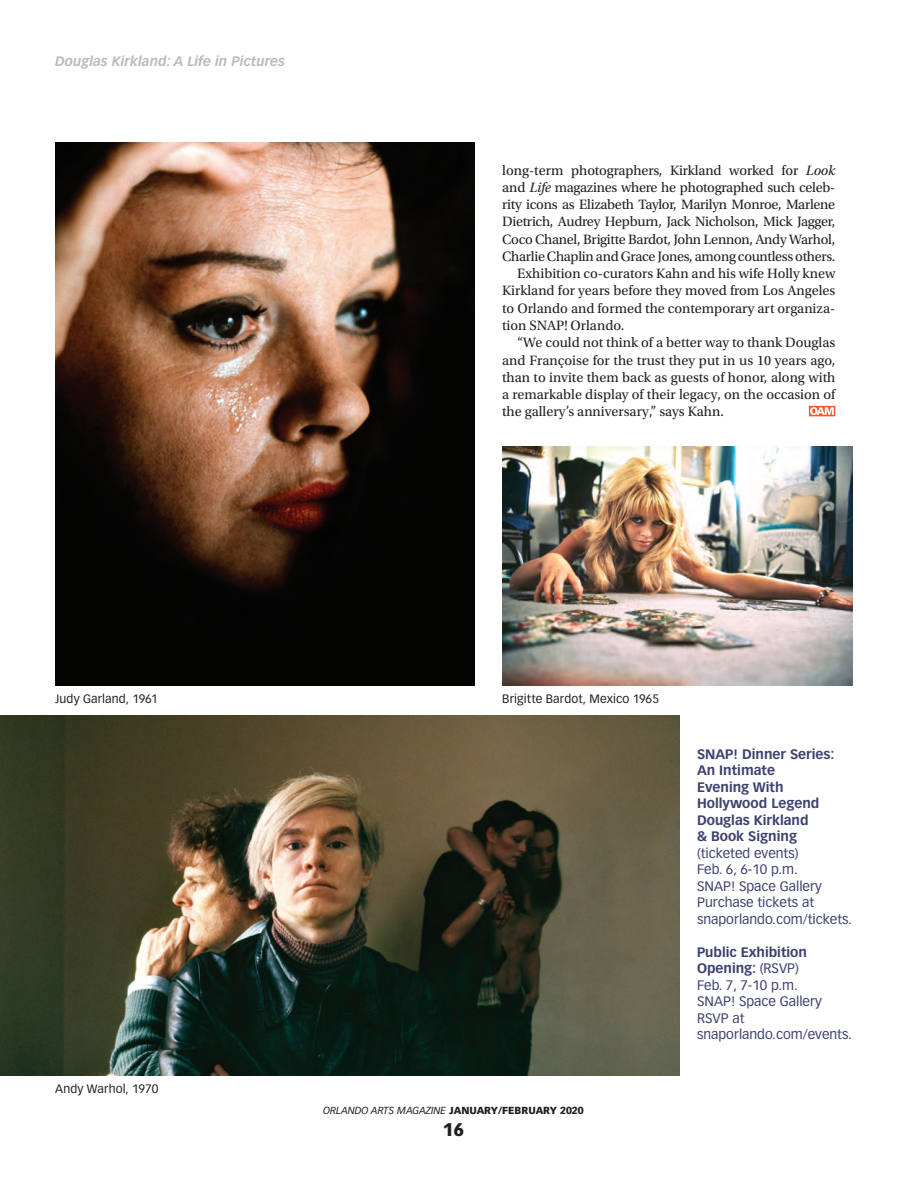
<style>
.page{position:relative;width:907px;height:1177px;background:#fff}
.page>*{position:absolute;margin:0;border:0;box-sizing:border-box;transform-origin:0 0}
.t1{font:900 18px "Vectora LT Std";color:#231f20}
.t2{font:14.25px "Utopia Std";letter-spacing:-.005em;color:#231f20}
.t3{font:13.5px/16.5px "Vectora LT Std";color:#3c4170}
.t4{font:700 13.5px/16.5px "Vectora LT Std";color:#3c4170}
.t5{font:italic 700 13.5px "Vectora LT Std";color:#bebab8}
.t6{font:12px "Vectora LT Std";letter-spacing:.01em;color:#231f20}
.t7{font:900 10.05px "Vectora LT Std";color:#231f20}
.s1{font-style:italic}
.s2{font-weight:400;font-style:italic}
.s3{font-weight:700}
</style>
<div class="page">
<img style="left:0;top:715px;width:679px;height:360px">
<img style="left:55px;top:142px;width:419px;height:544px">
<img style="left:502px;top:447px;width:350px;height:239px">
<svg style="left:809px;top:406px;width:26px;height:10px"></svg>
<p class="t5" style="left:55px;top:53px;width:232px">Douglas Kirkland: A Life in Pictures</p>
<p class="t2" style="left:502px;top:162px;width:334px">long-term photographers, Kirkland worked for <span class="s1">Look</span></p>
<p class="t2" style="left:502px;top:180px;width:335px">and <span class="s1">Life</span> magazines where he photographed such celeb-</p>
<p class="t2" style="left:502px;top:197px;width:334px">rity icons as Elizabeth Taylor, Marilyn Monroe, Marlene</p>
<p class="t2" style="left:502px;top:214px;width:334px">Dietrich, Audrey Hepburn, Jack Nicholson, Mick Jagger,</p>
<p class="t2" style="left:502px;top:231px;width:335px">Coco Chanel, Brigitte Bardot, John Lennon, Andy Warhol,</p>
<p class="t2" style="left:502px;top:249px;width:335px">Charlie Chaplin and Grace Jones, among countless others.</p>
<p class="t2" style="left:517px;top:266px;width:319px">Exhibition co-curators Kahn and his wife Holly knew</p>
<p class="t2" style="left:502px;top:283px;width:335px">Kirkland for years before they moved from Los Angeles</p>
<p class="t2" style="left:502px;top:300px;width:335px">to Orlando and formed the contemporary art organiza-</p>
<p class="t2" style="left:502px;top:318px;width:124px">tion SNAP! Orlando.</p>
<p class="t2" style="left:517px;top:335px;width:320px">“We could not think of a better way to thank Douglas</p>
<p class="t2" style="left:502px;top:352px;width:335px">and Françoise for the trust they put in us 10 years ago,</p>
<p class="t2" style="left:502px;top:369px;width:335px">than to invite them back as guests of honor, along with</p>
<p class="t2" style="left:502px;top:387px;width:335px">a remarkable display of their legacy, on the occasion of</p>
<p class="t2" style="left:502px;top:404px;width:223px">the gallery’s anniversary,” says Kahn.</p>
<p class="t6" style="left:55px;top:691px;width:104px">Judy Garland, 1961</p>
<p class="t6" style="left:55px;top:1081px;width:105px">Andy Warhol, 1970</p>
<p class="t6" style="left:502px;top:691px;width:158px">Brigitte Bardot, Mexico 1965</p>
<p class="t7" style="left:323px;top:1104px;width:262px"><span class="s2">ORLANDO ARTS MAGAZINE</span> JANUARY/FEBRUARY 2020</p>
<p class="t1" style="left:443px;top:1118px;width:23px">16</p>
<p class="t4" style="left:697px;top:746px;width:139px">SNAP! Dinner Series:<br>An Intimate<br>Evening With<br>Hollywood Legend<br>Douglas Kirkland<br>&amp; Book Signing</p>
<p class="t3" style="left:697px;top:845px;width:156px">(ticketed events)<br>Feb. 6, 6-10 p.m.<br>SNAP! Space Gallery<br>Purchase tickets at snaporlando.com/tickets.</p>
<p class="t3" style="left:697px;top:944px;width:156px"><span class="s3">Public Exhibition<br>Opening:</span> (RSVP)<br>Feb. 7, 7-10 p.m.<br>SNAP! Space Gallery<br>RSVP at snaporlando.com/events.</p>
</div>
